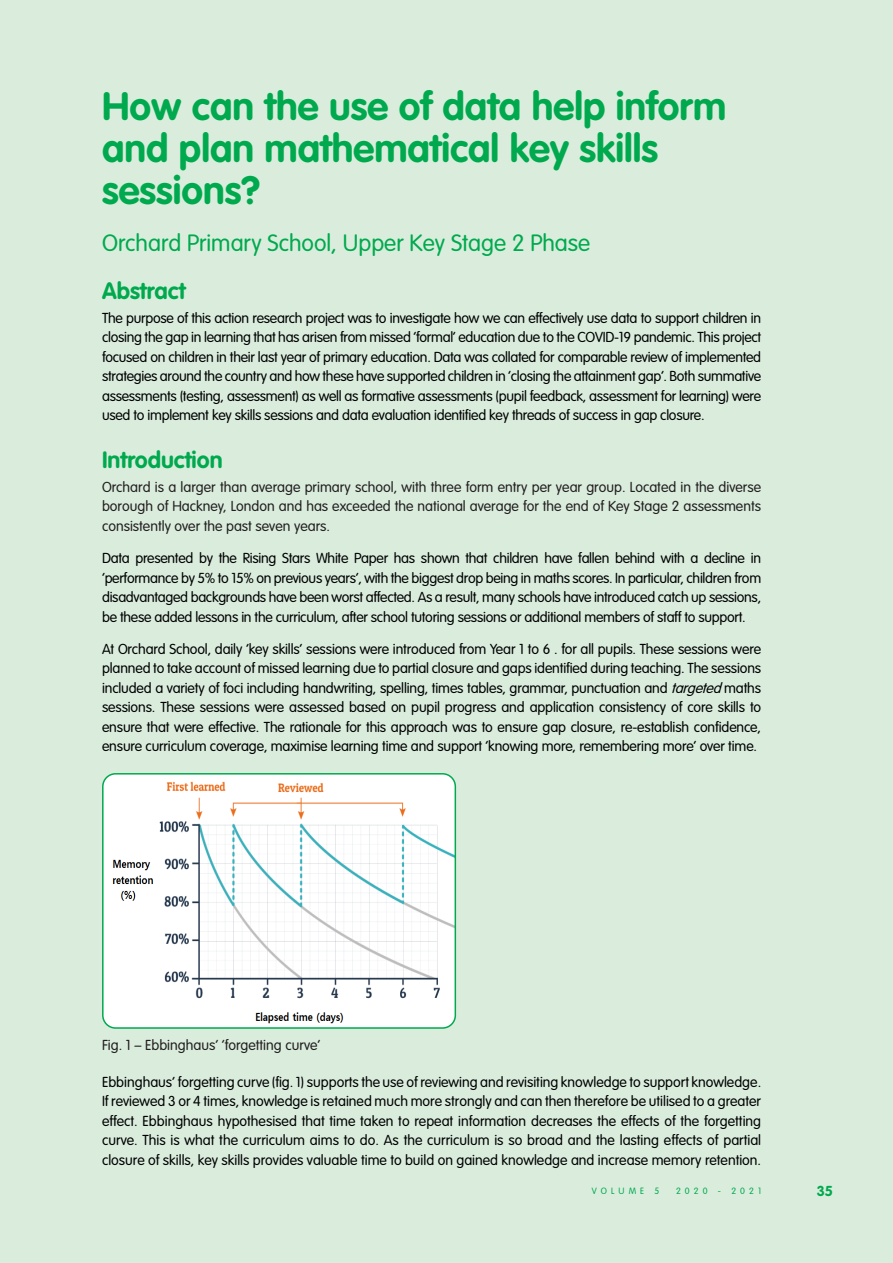
<style>
.page{position:relative;width:893px;height:1263px;background:#daeddd}
.page>*{position:absolute;margin:0;border:0;box-sizing:border-box;transform-origin:0 0}
.t1{font:700 39px/42px "VAG Rounded";color:#00a94e}
.t2{font:300 23.25px "VAG Rounded";color:#00a94e}
.t3{font:700 23.25px "VAG Rounded";color:#00a94e}
.t4{font:300 14.25px/19.5px "VAG Rounded";letter-spacing:-.015em;color:#000001;text-align:justify}
.t5{font:300 14.25px/19.5px "VAG Rounded";color:#231f20;text-align:justify}
.t6{font:700 14.25px "VAG Rounded";color:#00a94e}
.t7{font:300 9px "VAG Rounded";letter-spacing:.45em;color:#00a94e}
.s1{font-style:italic}
</style>
<div class="page">
<img style="left:103px;top:774px;width:352px;height:252px">
<div style="left:102px;top:773px;width:354px;height:256px;border:2px solid #00a94e;border-radius:13px"></div>
<p class="t1" style="left:102px;top:85px;width:626px">How can the use of data help inform and plan mathematical key skills sessions?</p>
<p class="t2" style="left:102px;top:230px;width:490px">Orchard Primary School, Upper Key Stage 2 Phase</p>
<p class="t3" style="left:102px;top:277px;width:85px">Abstract</p>
<p class="t4" style="left:102px;top:308px;width:661px">The purpose of this action research project was to investigate how we can effectively use data to support children in closing the gap in learning that has arisen from missed ‘formal’ education due to the COVID-19 pandemic. This project focused on children in their last year of primary education. Data was collated for comparable review of implemented strategies around the country and how these have supported children in ‘closing the attainment gap’. Both summative assessments (testing, assessment) as well as formative assessments (pupil feedback, assessment for learning) were used to implement key skills sessions and data evaluation identified key threads of success in gap closure.</p>
<p class="t3" style="left:102px;top:446px;width:122px">Introduction</p>
<p class="t5" style="left:102px;top:477px;width:660px">Orchard is a larger than average primary school, with three form entry per year group. Located in the diverse borough of Hackney, London and has exceeded the national average for the end of Key Stage 2 assessments consistently over the past seven years.</p>
<p class="t4" style="left:102px;top:548px;width:661px">Data presented by the Rising Stars White Paper has shown that children have fallen behind with a decline in ‘performance by 5% to 15% on previous years’, with the biggest drop being in maths scores. In particular, children from disadvantaged backgrounds have been worst affected. As a result, many schools have introduced catch up sessions, be these added lessons in the curriculum, after school tutoring sessions or additional members of staff to support.</p>
<p class="t4" style="left:102px;top:639px;width:661px">At Orchard School, daily ‘key skills’ sessions were introduced from Year 1 to 6 . for all pupils. These sessions were planned to take account of missed learning due to partial closure and gaps identified during teaching. The sessions included a variety of foci including handwriting, spelling, times tables, grammar, punctuation and <span class="s1">targeted</span> maths sessions. These sessions were assessed based on pupil progress and application consistency of core skills to ensure that were effective. The rationale for this approach was to ensure gap closure, re-establish confidence, ensure curriculum coverage, maximise learning time and support ‘knowing more, remembering more’ over time.</p>
<p class="t5" style="left:102px;top:1035px;width:220px">Fig. 1 – Ebbinghaus’ ‘forgetting curve’</p>
<p class="t4" style="left:102px;top:1072px;width:661px">Ebbinghaus’ forgetting curve (fig. 1) supports the use of reviewing and revisiting knowledge to support knowledge.<br>If reviewed 3 or 4 times, knowledge is retained much more strongly and can then therefore be utilised to a greater effect. Ebbinghaus hypothesised that time taken to repeat information decreases the effects of the forgetting curve. This is what the curriculum aims to do. As the curriculum is so broad and the lasting effects of partial closure of skills, key skills provides valuable time to build on gained knowledge and increase memory retention.</p>
<p class="t7" style="left:592px;top:1185px;width:69px">VOLUME 5</p>
<p class="t7" style="left:676px;top:1185px;width:87px">2020 - 2021</p>
<p class="t6" style="left:817px;top:1182px;width:18px">35</p>
</div>
